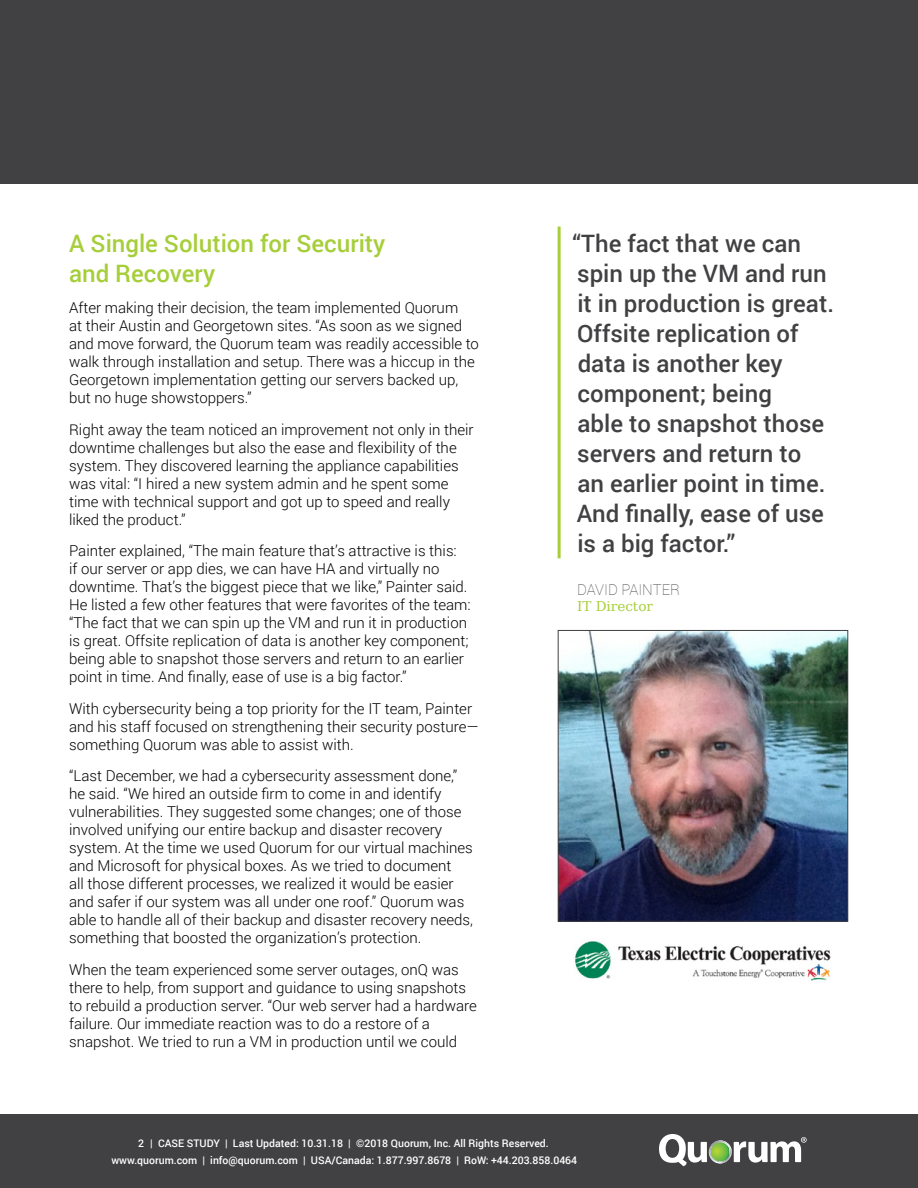
<style>
.page{position:relative;width:918px;height:1188px;background:#fff}
.page>*{position:absolute;margin:0;border:0;box-sizing:border-box;transform-origin:0 0}
.t1{font:500 24px/30px "Roboto";color:#414042}
.t2{font:500 24px/30px "Roboto";color:#a6ce39}
.t3{font:300 15px/18px "Roboto";color:#000}
.t4{font:100 15px "Roboto";color:#414042}
.t5{font:13.5px "DejaVu Serif";color:#a6ce39}
.t6{font:500 10.5px/16.5px "Roboto";color:#fff}
</style>
<div class="page">
<div style="left:0;top:1115px;width:918px;height:73px;background:#414042"></div>
<svg style="left:659px;top:1134px;width:148px;height:32px"></svg>
<div style="left:0;top:0;width:918px;height:184px;background:#414042"></div>
<hr style="left:558px;top:227px;width:3px;height:331px;background:#a6ce39">
<img style="left:575px;top:941px;width:256px;height:40px">
<img style="left:560px;top:632px;width:286px;height:288px">
<div style="left:558px;top:630px;width:290px;height:292px;border:1px solid #414042"></div>
<h1 class="t2" style="left:69px;top:230px;width:318px">A Single Solution for Security and Recovery</h1>
<p class="t3" style="left:69px;top:300px;width:411px">After making their decision, the team implemented Quorum<br>at their Austin and Georgetown sites. “As soon as we signed and move forward, the Quorum team was readily accessible to walk through installation and setup. There was a hiccup in the Georgetown implementation getting our servers backed up, but no huge showstoppers.”</p>
<p class="t3" style="left:69px;top:421px;width:406px">Right away the team noticed an improvement not only in their downtime challenges but also the ease and flexibility of the system. They discovered learning the appliance capabilities was vital: “I hired a new system admin and he spent some time with technical support and got up to speed and really liked the product.”</p>
<p class="t3" style="left:69px;top:543px;width:403px">Painter explained, “The main feature that’s attractive is this:<br>if our server or app dies, we can have HA and virtually no downtime. That’s the biggest piece that we like,” Painter said.<br>He listed a few other features that were favorites of the team: “The fact that we can spin up the VM and run it in production is great. Offsite replication of data is another key component; being able to snapshot those servers and return to an earlier point in time. And finally, ease of use is a big factor.”</p>
<p class="t3" style="left:69px;top:700px;width:411px">With cybersecurity being a top priority for the IT team, Painter and his staff focused on strengthening their security posture— something Quorum was able to assist with.</p>
<p class="t3" style="left:69px;top:768px;width:406px">“Last December, we had a cybersecurity assessment done,” he said. “We hired an outside firm to come in and identify vulnerabilities. They suggested some changes; one of those involved unifying our entire backup and disaster recovery system. At the time we used Quorum for our virtual machines and Microsoft for physical boxes. As we tried to document<br>all those different processes, we realized it would be easier and safer if our system was all under one roof.” Quorum was able to handle all of their backup and disaster recovery needs, something that boosted the organization’s protection.</p>
<p class="t3" style="left:69px;top:961px;width:409px">When the team experienced some server outages, onQ was there to help, from support and guidance to using snapshots to rebuild a production server. “Our web server had a hardware failure. Our immediate reaction was to do a restore of a snapshot. We tried to run a VM in production until we could</p>
<h1 class="t1" style="left:573px;top:230px;width:263px">“The fact that we can spin up the VM and run it in production is great.<br>Offsite replication of data is another key component; being<br>able to snapshot those servers and return to<br>an earlier point in time.<br>And finally, ease of use is a big factor.”</h1>
<p class="t4" style="left:577px;top:584px;width:104px">DAVID PAINTER</p>
<p class="t5" style="left:577px;top:602px;width:77px">IT Director</p>
<p class="t6" style="left:111px;top:1136px;width:467px;text-indent:39px">| CASE STUDY | Last Updated: 10.31.18 | ©2018 Quorum, Inc. All Rights Reserved. www.quorum.com | info@quorum.com | USA/Canada: 1.877.997.8678 | RoW: +44.203.858.0464</p>
<p class="t6" style="left:138px;top:1136px;width:7px">2</p>
</div>
